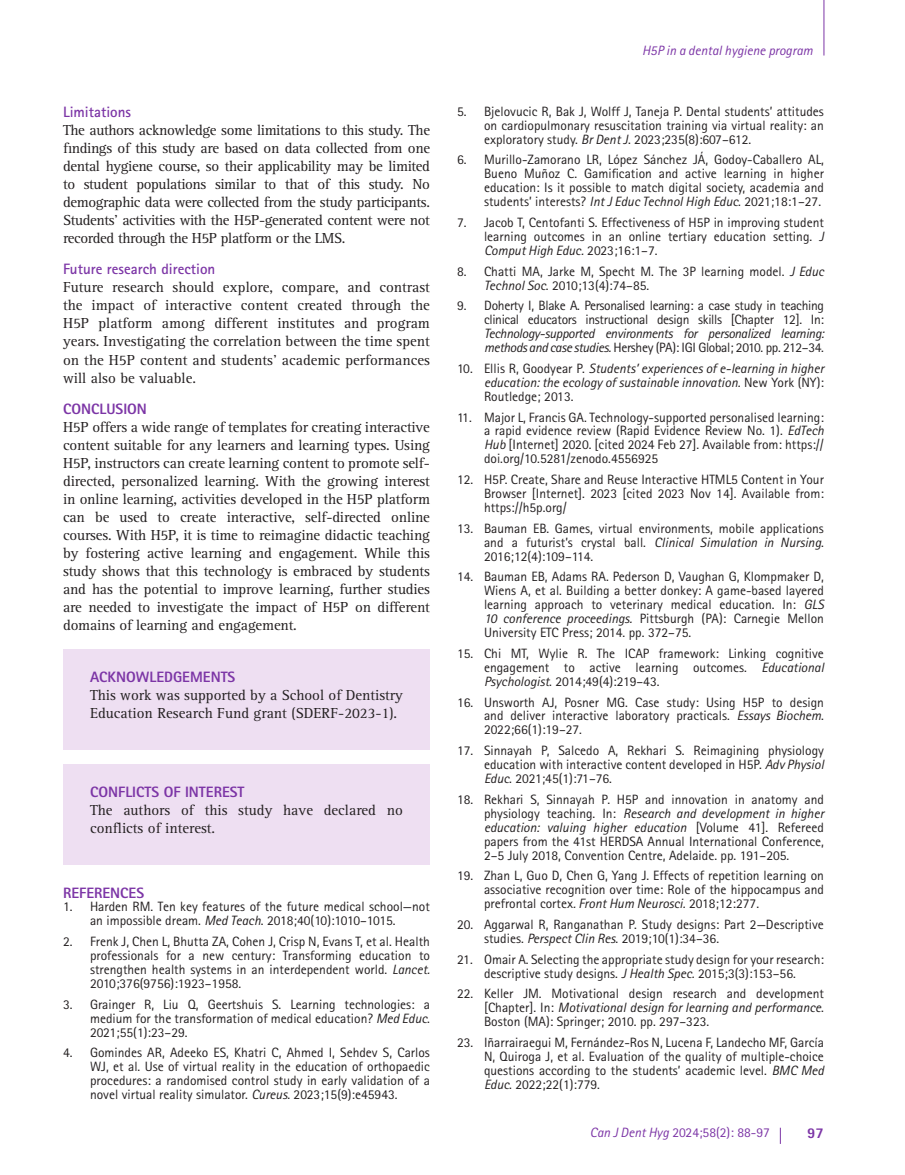
<style>
.page{position:relative;width:905px;height:1175px;background:#fff}
.page>*{position:absolute;margin:0;border:0;box-sizing:border-box;transform-origin:0 0}
.Body{font:15px/18px "Rotis Serif Std";letter-spacing:-.01em;color:#231f20;text-align:justify}
.Acknowledgment_box{font:15px/18px "Rotis Serif Std";color:#231f20}
.subheading_1{font:800 15px "Rotis Sans Serif Std";color:#7c35a6}
.Conflict_of_Interest_box{font:15px/18px "Rotis Serif Std";color:#231f20}
.subheading_2{font:700 15px "Rotis Sans Serif Std";color:#7c35a6}
.t1{font:13.5px/14px "Rotis Sans Serif Std";color:#231f20;text-align:justify}
.t2{font:italic 13.5px/14px "Rotis Sans Serif Std";color:#231f20;text-align:justify}
.t3{font:13.5px "Rotis Sans Serif Std";color:#7c35a6}
.t4{font:italic 13.5px "Rotis Sans Serif Std";color:#7c35a6}
.s1{font-style:italic}
.s2{font-style:normal}
</style>
<div class="page">
<hr style="left:823px;top:0;width:1px;height:56px;background:#7c35a6">
<svg style="left:780px;top:1127px;width:1px;height:16px"></svg>
<div style="left:63px;top:649px;width:367px;height:100px;background:#eedff2"></div>
<div style="left:63px;top:763px;width:367px;height:101px;background:#eedff2"></div>
<p class="subheading_2" style="left:63px;top:102px;width:70px">Limitations</p>
<p class="Body" style="left:63px;top:121px;width:368px">The authors acknowledge some limitations to this study. The findings of this study are based on data collected from one dental hygiene course, so their applicability may be limited to student populations similar to that of this study. No demographic data were collected from the study participants.<br>Students’ activities with the H5P-generated content were not recorded through the H5P platform or the LMS.</p>
<p class="subheading_2" style="left:63px;top:260px;width:154px">Future research direction</p>
<p class="Body" style="left:63px;top:279px;width:368px">Future research should explore, compare, and contrast the impact of interactive content created through the H5P platform among different institutes and program years. Investigating the correlation between the time spent on the H5P content and students’ academic performances will also be valuable.</p>
<p class="subheading_1" style="left:63px;top:399px;width:85px">CONCLUSION</p>
<p class="Body" style="left:63px;top:418px;width:368px">H5P offers a wide range of templates for creating interactive content suitable for any learners and learning types. Using H5P, instructors can create learning content to promote self&shy;directed, personalized learning. With the growing interest in online learning, activities developed in the H5P platform can be used to create interactive, self-directed online courses. With H5P, it is time to reimagine didactic teaching by fostering active learning and engagement. While this study shows that this technology is embraced by students and has the potential to improve learning, further studies are needed to investigate the impact of H5P on different domains of learning and engagement.</p>
<p class="subheading_1" style="left:90px;top:667px;width:147px">ACKNOWLEDGEMENTS</p>
<p class="Acknowledgment_box" style="left:90px;top:686px;width:314px">This work was supported by a School of Dentistry<br>Education Research Fund grant (SDERF-2023-1).</p>
<p class="subheading_1" style="left:90px;top:782px;width:156px">CONFLICTS OF INTEREST</p>
<p class="Conflict_of_Interest_box" style="left:90px;top:801px;width:314px">The authors of this study have declared no conflicts of interest.</p>
<p class="subheading_1" style="left:63px;top:883px;width:83px">REFERENCES</p>
<p class="t1" style="left:63px;top:899px;width:368px;text-align:center">1. Harden RM. Ten key features of the future medical school—not an impossible dream. <span class="s1">Med Teach</span>. 2018;40(10):1010–1015.</p>
<p class="t1" style="left:90px;top:934px;width:341px;text-indent:-27px">2. Frenk J, Chen L, Bhutta ZA, Cohen J, Crisp N, Evans T, et al. Health professionals for a new century: Transforming education to strengthen health systems in an interdependent world. <span class="s1">Lancet.<br></span>2010;376(9756):1923–1958.</p>
<p class="t1" style="left:90px;top:997px;width:341px;text-indent:-27px">3. Grainger R, Liu Q, Geertshuis S. Learning technologies: a medium for the transformation of medical education? <span class="s1">Med Educ</span>.<br>2021;55(1):23–29.</p>
<p class="t1" style="left:90px;top:1045px;width:341px;text-indent:-27px">4. Gomindes AR, Adeeko ES, Khatri C, Ahmed I, Sehdev S, Carlos WJ, et al. Use of virtual reality in the education of orthopaedic procedures: a randomised control study in early validation of a novel virtual reality simulator. <span class="s1">Cureus</span>. 2023;15(9):e45943.</p>
<p class="t4" style="left:642px;top:42px;width:172px">H5P in a dental hygiene program</p>
<p class="t1" style="left:484px;top:104px;width:341px;text-indent:-27px">5. Bjelovucic R, Bak J, Wolff J, Taneja P. Dental students’ attitudes on cardiopulmonary resuscitation training via virtual reality: an exploratory study. <span class="s1">Br Dent J</span>. 2023;235(8):607–612.</p>
<p class="t1" style="left:484px;top:153px;width:341px;text-indent:-27px">6. Murillo-Zamorano LR, López Sánchez JÁ, Godoy-Caballero AL, Bueno Muñoz C. Gamification and active learning in higher education: Is it possible to match digital society, academia and students’ interests? <span class="s1">Int J Educ Technol High Educ</span>. 2021;18:1–27.</p>
<p class="t1" style="left:484px;top:215px;width:341px;text-indent:-27px">7. Jacob T, Centofanti S. Effectiveness of H5P in improving student learning outcomes in an online tertiary education setting. <span class="s1">J Comput High Educ.</span> 2023;16:1–7.</p>
<p class="t1" style="left:484px;top:264px;width:341px;text-indent:-27px">8. Chatti MA, Jarke M, Specht M. The 3P learning model. <span class="s1">J Educ<br>Technol Soc</span>. 2010;13(4):74–85.</p>
<p class="t1" style="left:484px;top:299px;width:341px;text-indent:-27px">9. Doherty I, Blake A. Personalised learning: a case study in teaching clinical educators instructional design skills [Chapter 12]. In:<br><span class="s1">Technology-supported environments for personalized learning: methods and case studies.</span> Hershey (PA): IGI Global; 2010. pp. 212–34.</p>
<p class="t2" style="left:484px;top:361px;width:341px;text-indent:-27px"><span class="s2">10. Ellis R, Goodyear P.</span> Students’ experiences of e-learning in higher education: the ecology of sustainable innovation. <span class="s2">New York (NY):<br>Routledge; 2013.</span></p>
<p class="t1" style="left:484px;top:410px;width:341px;text-indent:-27px">11. Major L, Francis GA. Technology-supported personalised learning: a rapid evidence review (Rapid Evidence Review No. 1). <span class="s1">EdTech Hub</span> [Internet] 2020. [cited 2024 Feb 27]. Available from: https:// doi.org/10.5281/zenodo.4556925</p>
<p class="t1" style="left:484px;top:472px;width:341px;text-indent:-27px">12. H5P. Create, Share and Reuse Interactive HTML5 Content in Your Browser [Internet]. 2023 [cited 2023 Nov 14]. Available from: https://h5p.org/</p>
<p class="t1" style="left:484px;top:521px;width:341px;text-indent:-27px">13. Bauman EB. Games, virtual environments, mobile applications and a futurist’s crystal ball. <span class="s1">Clinical Simulation in Nursing</span>.<br>2016;12(4):109–114.</p>
<p class="t1" style="left:484px;top:569px;width:341px;text-indent:-27px">14. Bauman EB, Adams RA. Pederson D, Vaughan G, Klompmaker D, Wiens A, et al. Building a better donkey: A game-based layered learning approach to veterinary medical education. In: <span class="s1">GLS 10 conference proceedings.</span> Pittsburgh (PA): Carnegie Mellon University ETC Press; 2014. pp. 372–75.</p>
<p class="t1" style="left:484px;top:646px;width:341px;text-indent:-27px">15. Chi MT, Wylie R. The ICAP framework: Linking cognitive engagement to active learning outcomes. <span class="s1">Educational Psychologist</span>. 2014;49(4):219–43.</p>
<p class="t1" style="left:484px;top:695px;width:341px;text-indent:-27px">16. Unsworth AJ, Posner MG. Case study: Using H5P to design and deliver interactive laboratory practicals. <span class="s1">Essays Biochem</span>.<br>2022;66(1):19–27.</p>
<p class="t1" style="left:484px;top:743px;width:341px;text-indent:-27px">17. Sinnayah P, Salcedo A, Rekhari S. Reimagining physiology education with interactive content developed in H5P. <span class="s1">Adv Physiol Educ</span>. 2021;45(1):71–76.</p>
<p class="t1" style="left:484px;top:792px;width:341px;text-indent:-27px">18. Rekhari S, Sinnayah P. H5P and innovation in anatomy and physiology teaching. In: <span class="s1">Research and development in higher education: valuing higher education</span> [Volume 41]. Refereed papers from the 41st HERDSA Annual International Conference, 2–5 July 2018, Convention Centre, Adelaide. pp. 191–205.</p>
<p class="t1" style="left:484px;top:868px;width:341px;text-indent:-27px">19. Zhan L, Guo D, Chen G, Yang J. Effects of repetition learning on associative recognition over time: Role of the hippocampus and prefrontal cortex<span class="s1">. Front Hum Neurosci.</span> 2018;12:277.</p>
<p class="t1" style="left:484px;top:917px;width:341px;text-indent:-27px">20. Aggarwal R, Ranganathan P. Study designs: Part 2—Descriptive studies. <span class="s1">Perspect Clin Res</span>. 2019;10(1):34–36.</p>
<p class="t1" style="left:457px;top:952px;width:368px;text-align:center">21. Omair A. Selecting the appropriate study design for your research: descriptive study designs. <span class="s1">J Health Spec.</span> 2015;3(3):153–56.</p>
<p class="t1" style="left:484px;top:986px;width:341px;text-indent:-27px">22. Keller JM. Motivational design research and development [Chapter]. In: <span class="s1">Motivational design for learning and performance</span>.<br>Boston (MA): Springer; 2010. pp. 297–323.</p>
<p class="t1" style="left:484px;top:1035px;width:341px;text-indent:-27px">23. Iñarrairaegui M, Fernández-Ros N, Lucena F, Landecho MF, García N, Quiroga J, et al. Evaluation of the quality of multiple-choice questions according to the students’ academic level. <span class="s1">BMC Med Educ</span>. 2022;22(1):779.</p>
<p class="t3" style="left:590px;top:1124px;width:181px"><span class="s1">Can J Dent Hyg</span> 2024;58(2): 88-97</p>
<p class="subheading_1" style="left:807px;top:1123px;width:18px">97</p>
</div>
